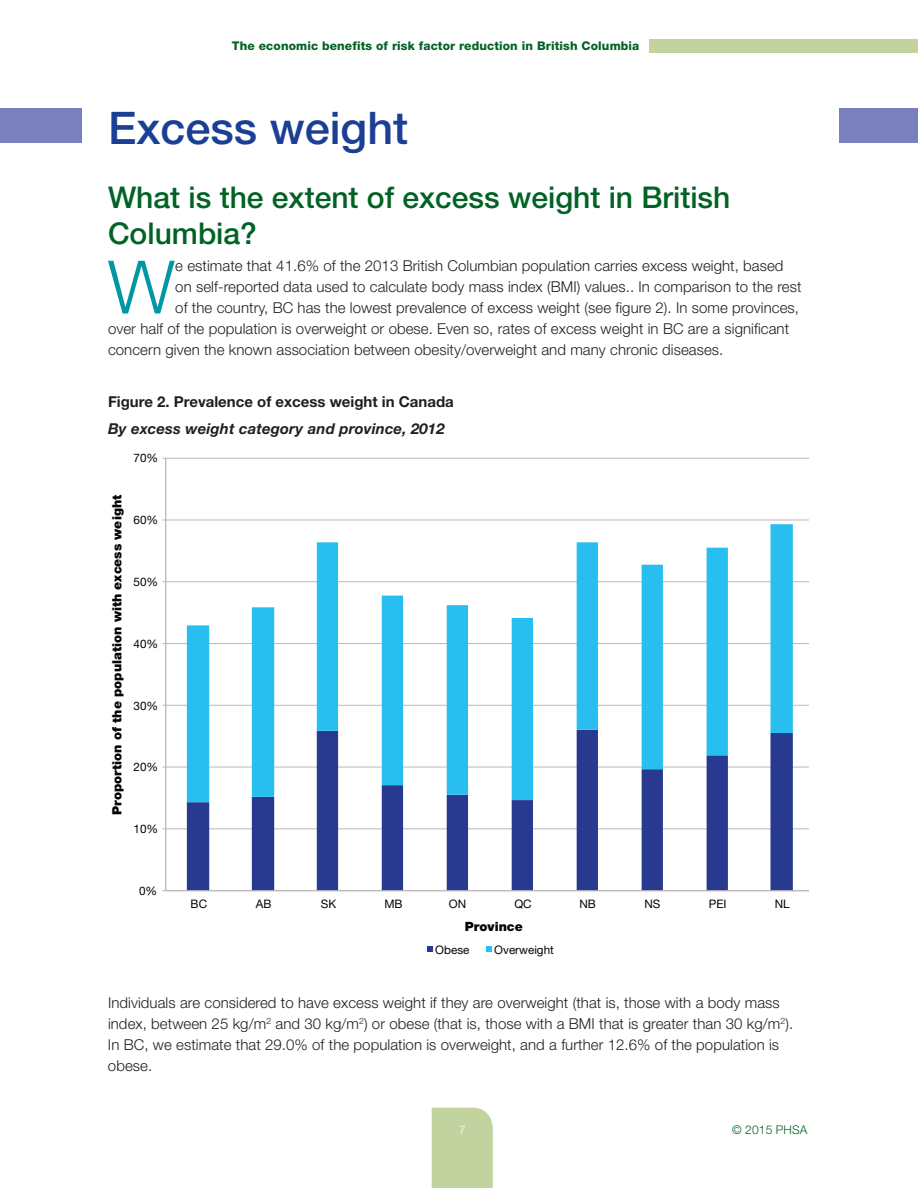
<style>
.page{position:relative;width:918px;height:1188px;background:#fff}
.page>*{position:absolute;margin:0;border:0;box-sizing:border-box;transform-origin:0 0}
.t1{font:300 73.8px "Helvetica Neue LT";color:#0097a4}
.t2{font:500 45px "Helvetica Neue LT";color:#1b3f94}
.t3{font:500 30px/36px "Helvetica Neue LT";color:#006224}
.t4{font:300 15px/21px "Helvetica Neue LT";letter-spacing:.005em;color:#231f20}
.t5{font:700 15px "Helvetica Neue LT";color:#231f20}
.t6{font:italic 700 15px "Helvetica Neue LT";letter-spacing:.01em;color:#231f20}
.t7{font:900 12.75px "Helvetica Neue LT";color:#040503}
.t8{font:800 12px "Helvetica Neue LT";letter-spacing:.01em;color:#006224}
.t9{font:300 12px "Helvetica Neue LT";letter-spacing:.01em;color:#006224}
.t10{font:300 12px "Helvetica Neue LT";color:#fff}
.t11{font:11.7px "Helvetica Neue LT";color:#040503}
</style>
<div class="page">
<div style="left:432px;top:1108px;width:61px;height:80px;background:#c3d3a0"></div>
<div style="left:649px;top:39px;width:269px;height:13px;background:#c3d3a0"></div>
<div style="left:0;top:108px;width:82px;height:35px;background:#7a80bb"></div>
<div style="left:839px;top:108px;width:79px;height:35px;background:#7a80bb"></div>
<svg style="left:166px;top:458px;width:643px;height:432px"></svg>
<svg style="left:187px;top:802px;width:606px;height:88px"></svg>
<svg style="left:187px;top:524px;width:606px;height:278px"></svg>
<hr style="left:165px;top:458px;width:1px;height:433px;background:#bcb9b8">
<hr style="left:166px;top:890px;width:643px;height:1px;background:#bcb9b8">
<svg style="left:427px;top:946px;width:6px;height:6px"></svg>
<svg style="left:486px;top:946px;width:6px;height:6px"></svg>
<p class="t8" style="left:232px;top:39px;width:409px">The economic benefits of risk factor reduction in British Columbia</p>
<h2 class="t2" style="left:108px;top:101px;width:302px">Excess weight</h2>
<h3 class="t3" style="left:108px;top:179px;width:624px">What is the extent of excess weight in British<br>Columbia?</h3>
<h1 class="t1" style="left:108px;top:242px;width:68px">W</h1>
<p class="t4" style="left:175px;top:255px;width:610px">e estimate that 41.6% of the 2013 British Columbian population carries excess weight, based</p>
<p class="t4" style="left:175px;top:276px;width:628px">on self-reported data used to calculate body mass index (BMI) values.. In comparison to the rest</p>
<p class="t4" style="left:175px;top:297px;width:625px">of the country, BC has the lowest prevalence of excess weight (see figure 2). In some provinces,</p>
<p class="t4" style="left:108px;top:318px;width:683px">over half of the population is overweight or obese. Even so, rates of excess weight in BC are a significant</p>
<p class="t4" style="left:108px;top:339px;width:617px">concern given the known association between obesity/overweight and many chronic diseases.</p>
<p class="t5" style="left:108px;top:393px;width:347px">Figure 2. Prevalence of excess weight in Canada</p>
<p class="t6" style="left:108px;top:420px;width:338px">By excess weight category and province, 2012</p>
<p class="t11" style="left:134px;top:451px;width:26px">70%</p>
<p class="t7" style="left:109px;top:815px;width:321px;rotate:-90deg">Proportion of the population with excess weight</p>
<p class="t11" style="left:134px;top:513px;width:26px">60%</p>
<p class="t11" style="left:134px;top:575px;width:26px">50%</p>
<p class="t11" style="left:134px;top:637px;width:26px">40%</p>
<p class="t11" style="left:134px;top:698px;width:26px">30%</p>
<p class="t11" style="left:134px;top:760px;width:26px">20%</p>
<p class="t11" style="left:134px;top:822px;width:26px">10%</p>
<p class="t11" style="left:139px;top:884px;width:20px">0%</p>
<p class="t11" style="left:191px;top:897px;width:18px">BC</p>
<p class="t11" style="left:256px;top:897px;width:17px">AB</p>
<p class="t11" style="left:321px;top:897px;width:17px">SK</p>
<p class="t11" style="left:384px;top:897px;width:20px">MB</p>
<p class="t11" style="left:449px;top:897px;width:19px">ON</p>
<p class="t11" style="left:514px;top:897px;width:19px">QC</p>
<p class="t11" style="left:579px;top:897px;width:18px">NB</p>
<p class="t11" style="left:644px;top:897px;width:18px">NS</p>
<p class="t11" style="left:709px;top:897px;width:19px">PEI</p>
<p class="t11" style="left:775px;top:897px;width:16px">NL</p>
<p class="t7" style="left:465px;top:918px;width:59px">Province</p>
<p class="t11" style="left:435px;top:942px;width:36px">Obese</p>
<p class="t11" style="left:494px;top:942px;width:61px">Overweight</p>
<p class="t4" style="left:108px;top:992px;width:687px">Individuals are considered to have excess weight if they are overweight (that is, those with a body mass index, between 25 kg/m<sup>2</sup> and 30 kg/m<sup>2</sup>) or obese (that is, those with a BMI that is greater than 30 kg/m<sup>2</sup>).<br>In BC, we estimate that 29.0% of the population is overweight, and a further 12.6% of the population is obese.</p>
<p class="t10" style="left:459px;top:1123px;width:8px">7</p>
<p class="t9" style="left:732px;top:1123px;width:77px">© 2015 PHSA</p>
</div>
